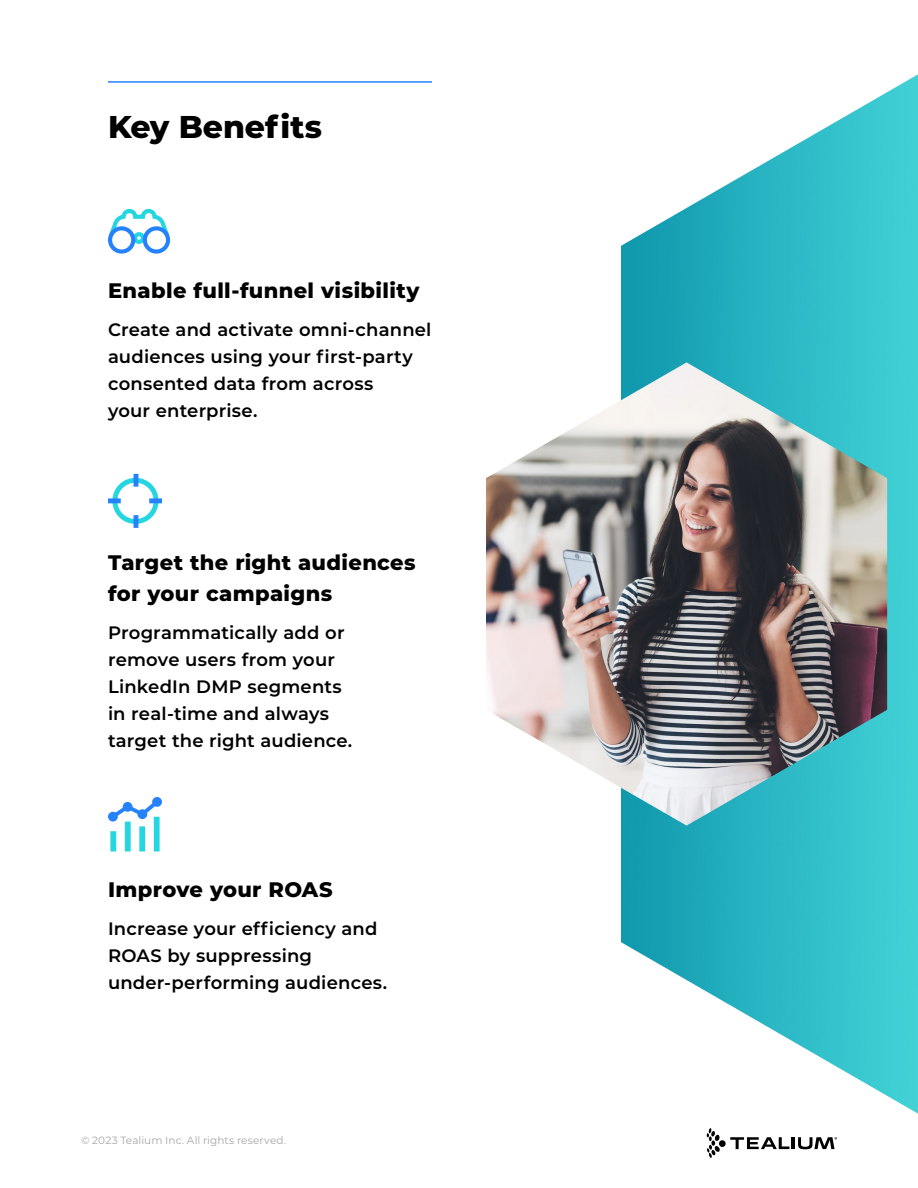
<style>
.page{position:relative;width:918px;height:1188px;background:#fff}
.page>*{position:absolute;margin:0;border:0;box-sizing:border-box;transform-origin:0 0}
.t1{font:800 31.5px "Montserrat";letter-spacing:-.005em;color:#000}
.t2{font:800 21px/31.5px "Montserrat";letter-spacing:.02em;color:#000}
.t3{font:600 18px/27px "Montserrat";letter-spacing:.01em;color:#000}
.t4{font:10.5px "Montserrat";letter-spacing:.005em;color:#a6a6a6}
</style>
<div class="page">
<img style="left:621px;top:74px;width:297px;height:1040px">
<img style="left:486px;top:362px;width:401px;height:464px">
<div style="left:719px;top:1140px;width:7px;height:7px;background:#000;border-radius:50%"></div>
<svg style="left:707px;top:1128px;width:13px;height:30px"></svg>
<svg style="left:730px;top:1137px;width:107px;height:12px"></svg>
<hr style="left:108px;top:81px;width:324px;height:2px;background:#2682fa">
<div style="left:112px;top:478px;width:47px;height:46px;border:5px solid #24d6e0;border-radius:50%"></div>
<hr style="left:134px;top:474px;width:4px;height:13px;background:#2682fa">
<svg style="left:134px;top:515px;width:4px;height:13px"></svg>
<div style="left:149px;top:498px;width:13px;height:5px;background:#2682fa"></div>
<div style="left:108px;top:498px;width:13px;height:5px;background:#2682fa"></div>
<svg style="left:108px;top:208px;width:63px;height:46px"></svg>
<div style="left:154px;top:817px;width:6px;height:34px;background:#24d6e0"></div>
<div style="left:139px;top:826px;width:6px;height:25px;background:#24d6e0"></div>
<div style="left:125px;top:822px;width:6px;height:29px;background:#24d6e0"></div>
<div style="left:110px;top:831px;width:6px;height:20px;background:#24d6e0"></div>
<svg style="left:108px;top:797px;width:54px;height:25px"></svg>
<p class="t1" style="left:108px;top:104px;width:216px">Key Benefits</p>
<p class="t2" style="left:108px;top:274px;width:313px">Enable full-funnel visibility</p>
<p class="t3" style="left:108px;top:315px;width:325px">Create and activate omni-channel audiences using your first-party consented data from across<br>your enterprise.</p>
<p class="t2" style="left:108px;top:545px;width:309px">Target the right audiences for your campaigns</p>
<p class="t3" style="left:108px;top:618px;width:246px">Programmatically add or remove users from your<br>LinkedIn DMP segments in real-time and always target the right audience.</p>
<p class="t2" style="left:108px;top:873px;width:226px">Improve your ROAS</p>
<p class="t3" style="left:108px;top:914px;width:281px">Increase your efficiency and<br>ROAS by suppressing under-performing audiences.</p>
<p class="t4" style="left:81px;top:1133px;width:207px">© 2023 Tealium Inc. All rights reserved.</p>
</div>
